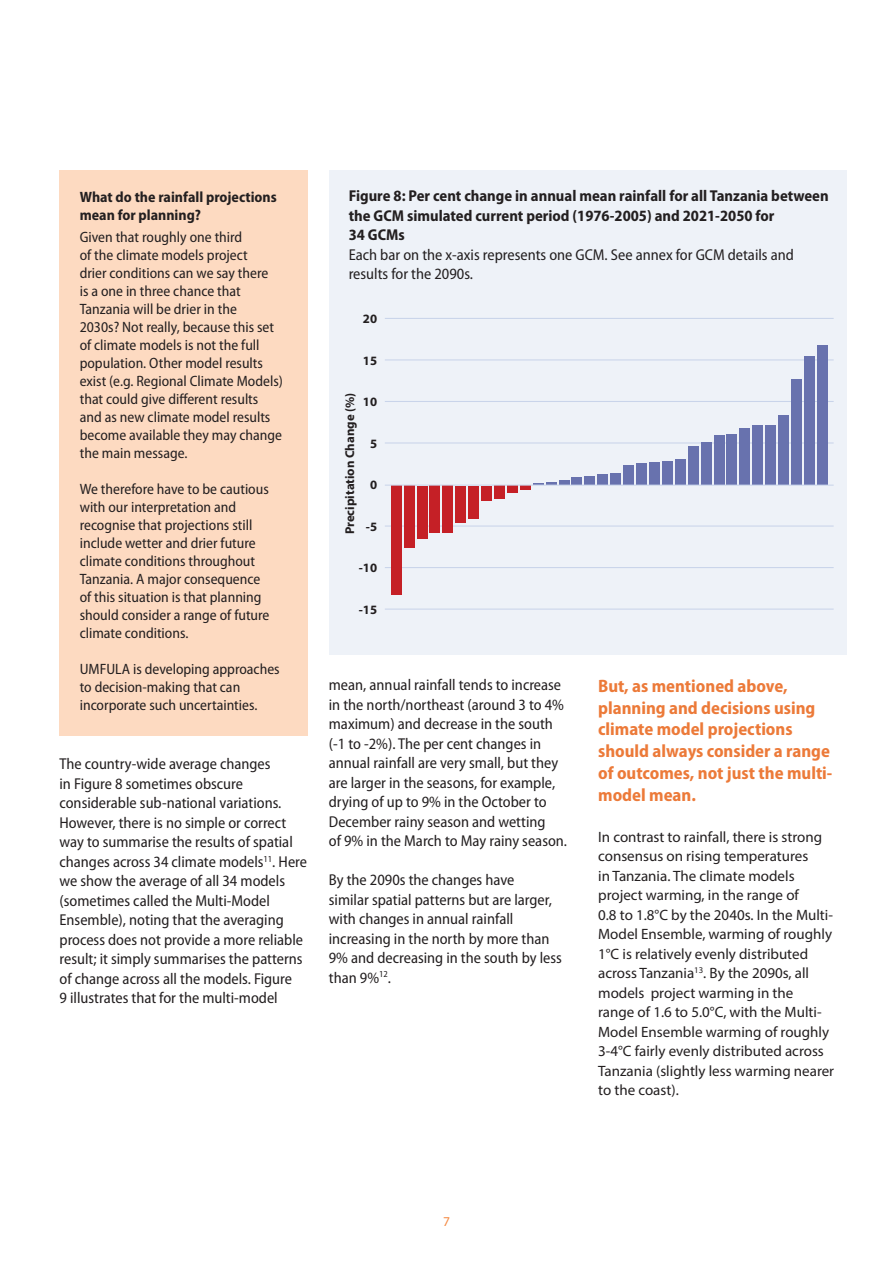
<style>
.page{position:relative;width:893px;height:1263px;background:#fff}
.page>*{position:absolute;margin:0;border:0;box-sizing:border-box;transform-origin:0 0}
.t1{font:700 semi-condensed 18px/21.8px "Myriad Pro";color:#ec7a39}
.t2{font:semi-condensed 15.75px/19.5px "Myriad Pro";color:#231f20}
.t3{font:700 semi-condensed 15.75px/19.5px "Myriad Pro";color:#231f20}
.t4{font:semi-condensed 15px/18px "Myriad Pro";color:#231f20}
.t5{font:15px/19.5px "Myriad Pro";color:#231f20}
.t6{font:700 semi-condensed 15px/18px "Myriad Pro";color:#231f20}
.t7{font:13.5px "Myriad Pro";color:#f58a43}
.t8{font:700 12.75px "Myriad Pro";color:#231f20}
</style>
<div class="page">
<div style="left:329px;top:170px;width:518px;height:485px;background:#eef2f8"></div>
<div style="left:60px;top:170px;width:248px;height:566px;background:#fddac1"></div>
<hr style="left:385px;top:318px;width:449px;height:1px;background:#c9d4ea">
<hr style="left:385px;top:401px;width:449px;height:1px;background:#c9d4ea">
<hr style="left:385px;top:567px;width:449px;height:1px;background:#c9d4ea">
<hr style="left:385px;top:359px;width:449px;height:1px;background:#c9d4ea">
<hr style="left:385px;top:442px;width:449px;height:1px;background:#c9d4ea">
<hr style="left:385px;top:525px;width:449px;height:2px;background:#c9d4ea">
<hr style="left:385px;top:608px;width:449px;height:2px;background:#c9d4ea">
<div style="left:391px;top:486px;width:11px;height:109px;background:#c52026"></div>
<div style="left:404px;top:486px;width:10px;height:62px;background:#c52026"></div>
<div style="left:417px;top:486px;width:10px;height:53px;background:#c52026"></div>
<div style="left:429px;top:486px;width:11px;height:47px;background:#c52026"></div>
<div style="left:442px;top:486px;width:11px;height:47px;background:#c52026"></div>
<div style="left:455px;top:486px;width:11px;height:36px;background:#c52026"></div>
<div style="left:468px;top:486px;width:11px;height:32px;background:#c52026"></div>
<div style="left:481px;top:486px;width:11px;height:15px;background:#c52026"></div>
<div style="left:494px;top:486px;width:11px;height:13px;background:#c52026"></div>
<div style="left:507px;top:486px;width:11px;height:7px;background:#c52026"></div>
<hr style="left:520px;top:486px;width:11px;height:4px;background:#c52026">
<div style="left:662px;top:461px;width:11px;height:24px;background:#6872ae"></div>
<div style="left:739px;top:428px;width:11px;height:57px;background:#6872ae"></div>
<div style="left:804px;top:356px;width:11px;height:129px;background:#6872ae"></div>
<div style="left:817px;top:345px;width:11px;height:140px;background:#6872ae"></div>
<div style="left:649px;top:462px;width:11px;height:23px;background:#6872ae"></div>
<div style="left:726px;top:434px;width:11px;height:51px;background:#6872ae"></div>
<div style="left:791px;top:379px;width:11px;height:106px;background:#6872ae"></div>
<div style="left:636px;top:463px;width:11px;height:22px;background:#6872ae"></div>
<div style="left:714px;top:435px;width:10px;height:50px;background:#6872ae"></div>
<div style="left:778px;top:415px;width:11px;height:70px;background:#6872ae"></div>
<div style="left:623px;top:465px;width:11px;height:20px;background:#6872ae"></div>
<div style="left:701px;top:442px;width:10px;height:43px;background:#6872ae"></div>
<div style="left:765px;top:425px;width:11px;height:60px;background:#6872ae"></div>
<div style="left:610px;top:473px;width:11px;height:12px;background:#6872ae"></div>
<div style="left:688px;top:446px;width:11px;height:39px;background:#6872ae"></div>
<div style="left:752px;top:425px;width:11px;height:60px;background:#6872ae"></div>
<div style="left:597px;top:474px;width:11px;height:11px;background:#6872ae"></div>
<div style="left:675px;top:459px;width:11px;height:26px;background:#6872ae"></div>
<div style="left:584px;top:476px;width:11px;height:9px;background:#6872ae"></div>
<div style="left:571px;top:477px;width:11px;height:8px;background:#6872ae"></div>
<div style="left:559px;top:480px;width:10px;height:5px;background:#6872ae"></div>
<svg style="left:533px;top:482px;width:24px;height:3px"></svg>
<hr style="left:385px;top:485px;width:449px;height:1px;background:#c9d4ea">
<p class="t6" style="left:80px;top:187px;width:199px">What do the rainfall projections mean for planning?</p>
<p class="t4" style="left:80px;top:228px;width:205px">Given that roughly one third<br>of the climate models project<br>drier conditions can we say there<br>is a one in three chance that<br>Tanzania will be drier in the<br>2030s? Not really, because this set of climate models is not the full population. Other model results exist (e.g. Regional Climate Models) that could give different results and as new climate model results become available they may change the main message.</p>
<p class="t4" style="left:80px;top:480px;width:191px">We therefore have to be cautious with our interpretation and recognise that projections still include wetter and drier future climate conditions throughout<br>Tanzania. A major consequence of this situation is that planning should consider a range of future climate conditions.</p>
<p class="t4" style="left:80px;top:660px;width:201px">UMFULA is developing approaches to decision-making that can incorporate such uncertainties.</p>
<p class="t2" style="left:60px;top:755px;width:249px">The country-wide average changes<br>in Figure 8 sometimes obscure considerable sub-national variations.<br>However, there is no simple or correct way to summarise the results of spatial changes across 34 climate models<sup>11</sup>. Here we show the average of all 34 models (sometimes called the Multi-Model Ensemble), noting that the averaging process does not provide a more reliable result; it simply summarises the patterns of change across all the models. Figure<br>9 illustrates that for the multi-model</p>
<p class="t3" style="left:349px;top:186px;width:481px">Figure 8: Per cent change in annual mean rainfall for all Tanzania between the GCM simulated current period (1976-2005) and 2021-2050 for<br>34 GCMs</p>
<p class="t2" style="left:349px;top:245px;width:447px">Each bar on the x-axis represents one GCM. See annex for GCM details and results for the 2090s.</p>
<p class="t8" style="left:363px;top:311px;width:16px">20</p>
<p class="t8" style="left:363px;top:352px;width:16px">15</p>
<p class="t8" style="left:341px;top:534px;width:143px;rotate:-90deg">Precipitation Change (%)</p>
<p class="t8" style="left:363px;top:394px;width:16px">10</p>
<p class="t8" style="left:370px;top:435px;width:9px">5</p>
<p class="t8" style="left:370px;top:477px;width:9px">0</p>
<p class="t8" style="left:366px;top:518px;width:13px">-5</p>
<p class="t8" style="left:359px;top:560px;width:20px">-10</p>
<p class="t8" style="left:359px;top:601px;width:20px">-15</p>
<p class="t2" style="left:329px;top:675px;width:240px">mean, annual rainfall tends to increase in the north/northeast (around 3 to 4% maximum) and decrease in the south (-1 to -2%). The per cent changes in annual rainfall are very small, but they are larger in the seasons, for example, drying of up to 9% in the October to December rainy season and wetting<br>of 9% in the March to May rainy season.</p>
<p class="t2" style="left:329px;top:870px;width:235px">By the 2090s the changes have<br>similar spatial patterns but are larger, with changes in annual rainfall increasing in the north by more than<br>9% and decreasing in the south by less than 9%<sup>12</sup>.</p>
<p class="t1" style="left:598px;top:674px;width:236px">But, as mentioned above, planning and decisions using climate model projections should always consider a range of outcomes, not just the multi&shy;model mean.</p>
<p class="t5" style="left:598px;top:827px;width:238px">In contrast to rainfall, there is strong consensus on rising temperatures<br>in Tanzania. The climate models project warming, in the range of<br>0.8 to 1.8°C by the 2040s. In the Multi-Model Ensemble, warming of roughly 1°C is relatively evenly distributed across Tanzania<sup>13</sup>. By the 2090s, all models project warming in the<br>range of 1.6 to 5.0°C, with the Multi-Model Ensemble warming of roughly 3-4°C fairly evenly distributed across Tanzania (slightly less warming nearer to the coast).</p>
<p class="t7" style="left:443px;top:1213px;width:8px">7</p>
</div>
